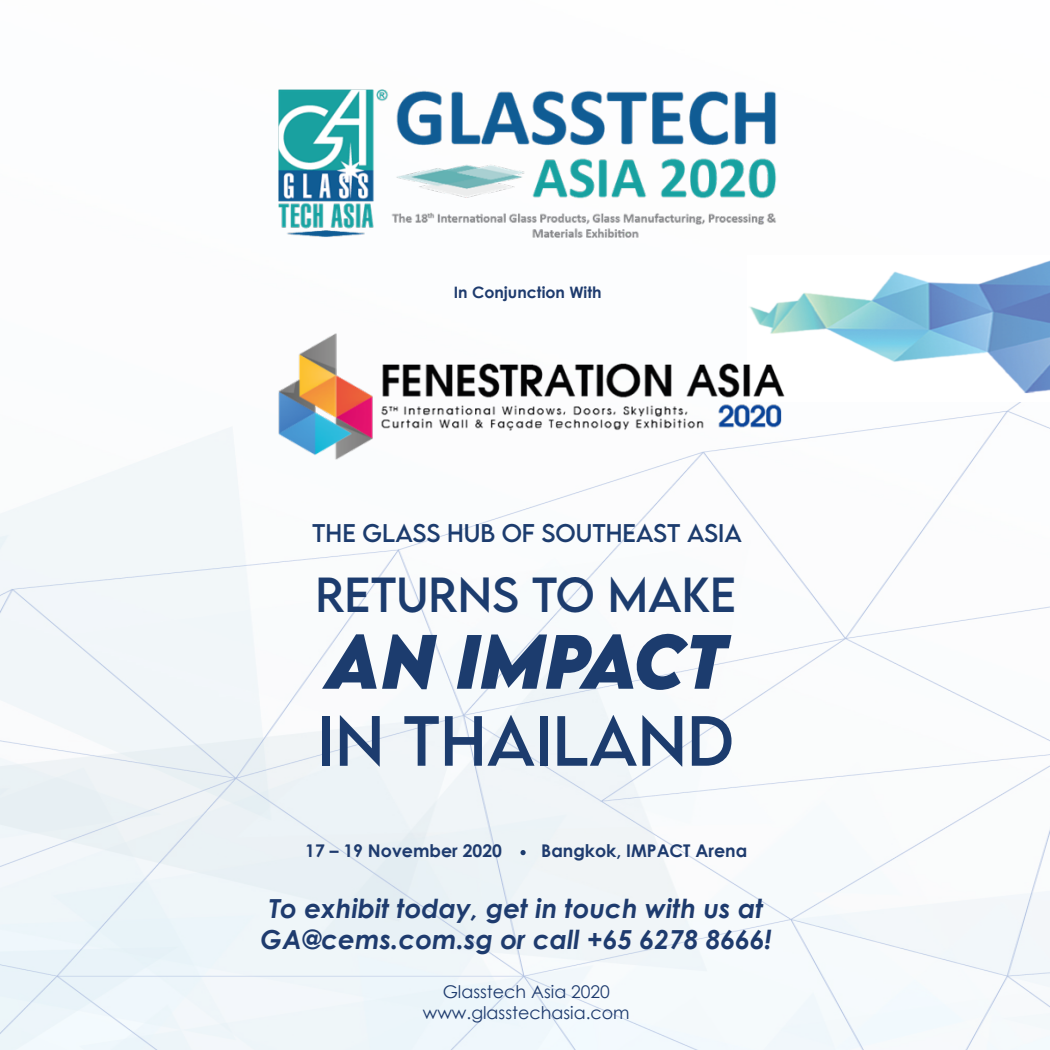
<style>
.page{position:relative;width:1050px;height:1050px;background:#fff}
.page>*{position:absolute;margin:0;border:0;box-sizing:border-box;transform-origin:0 0}
.t1{font:italic 700 68.25px "LEMONMILK";color:#1c3c6e}
.t2{font:63px "LEMONMILK";color:#1c3c6e}
.t3{font:43.75px "LEMONMILK";color:#1c3c6e}
.t4{font:italic 700 26.25px/31.5px "Century Gothic";color:#1e3b6e;text-align:center}
.t5{font:22.75px "LEMONMILK";color:#1c3c6e}
.t6{font:17.5px/21px "Century Gothic";color:#1e3b6e;text-align:center}
.t7{font:700 17.5px "Century Gothic";color:#1e3b6e}
.t8{font:700 15.75px "Century Gothic";color:#1e3b6e}
</style>
<div class="page">
<img style="left:0;top:402px;width:1050px;height:648px">
<img style="left:749px;top:260px;width:301px;height:134px">
<img style="left:278px;top:89px;width:509px;height:177px">
<img style="left:266px;top:313px;width:522px;height:156px">
<svg style="left:520px;top:850px;width:6px;height:5px"></svg>
<p class="t8" style="left:454px;top:280px;width:149px">In Conjunction With</p>
<p class="t5" style="left:312px;top:518px;width:431px">THE GLASS HUB OF SOUTHEAST ASIA</p>
<h3 class="t3" style="left:315px;top:566px;width:422px">RETURNS TO MAKE</h3>
<h1 class="t1" style="left:325px;top:615px;width:403px">AN IMPACT</h1>
<h2 class="t2" style="left:318px;top:700px;width:418px">IN THAILAND</h2>
<p class="t7" style="left:305px;top:837px;width:198px">17 – 19 November 2020</p>
<p class="t7" style="left:541px;top:837px;width:208px">Bangkok, IMPACT Arena</p>
<p class="t4" style="left:261px;top:891px;width:513px">To exhibit today, get in touch with us at<br>GA@cems.com.sg or call +65 6278 8666!</p>
<p class="t6" style="left:423px;top:981px;width:208px">Glasstech Asia 2020 www.glasstechasia.com</p>
</div>
